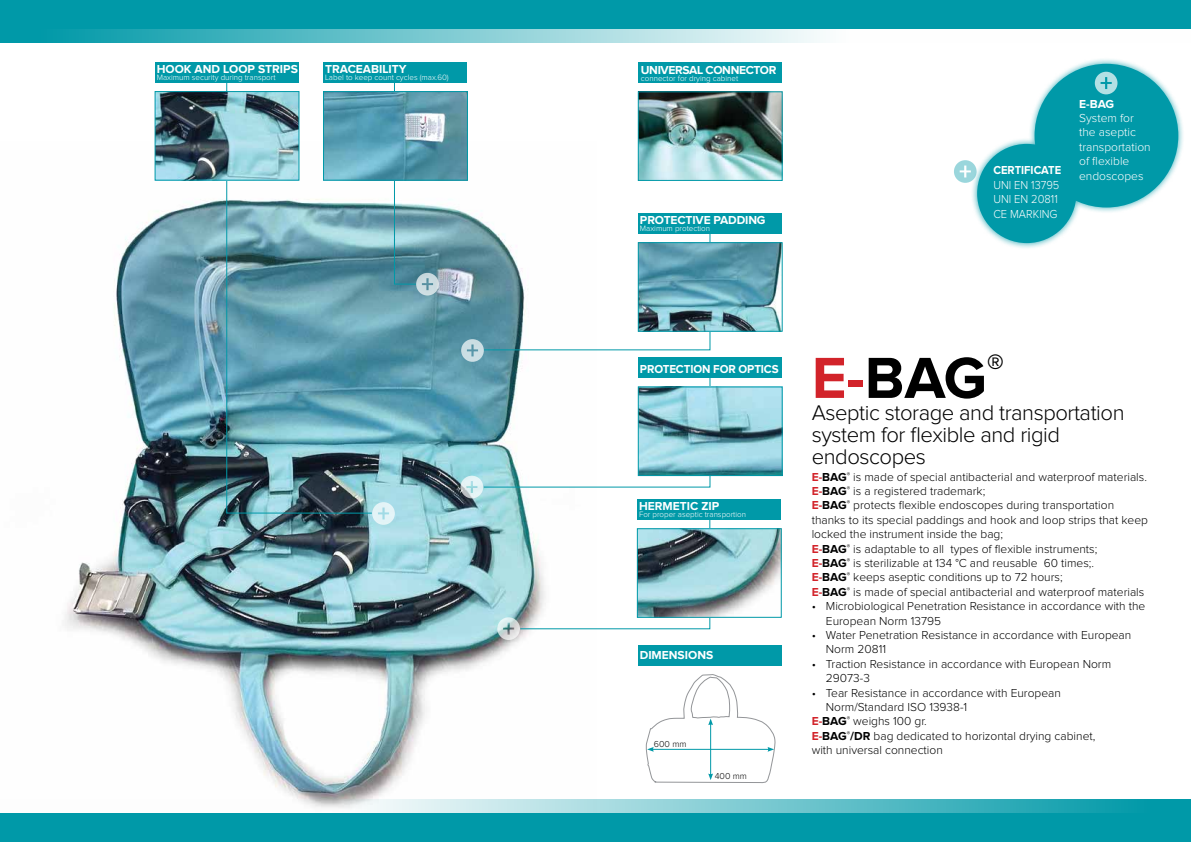
<style>
.page{position:relative;width:1191px;height:842px;background:#fff}
.page>*{position:absolute;margin:0;border:0;box-sizing:border-box;transform-origin:0 0}
.t1{font:700 60px "Proxima Nova";color:#000}
.t2{font:300 22px/22px "Proxima Nova";letter-spacing:-.02em;color:#000}
.t3{font:300 12px/14.4px "Proxima Nova";color:#000}
.t4{font:700 12px "Proxima Nova";letter-spacing:-.01em;color:#fff}
.t5{font:300 12px/14.4px "Proxima Nova";color:#fff}
.t6{font:300 12px/14.4px "Proxima Nova";color:#fff;scale:.93 1}
.t7{font:700 12px "Proxima Nova";letter-spacing:-.01em;color:#fff;scale:.96 1}
.t8{font:700 12px "Proxima Nova";letter-spacing:-.03em;color:#fff}
.t9{font:700 12px "Proxima Nova";letter-spacing:-.01em;color:#fff;scale:.93 1}
.t10{font:300 9px "Proxima Nova";color:#000}
.t11{font:300 8px "Proxima Nova";color:#fff}
.s1{color:#d2232a}
.s2{font-weight:700;color:#d2232a}
.s3{font-weight:700}
</style>
<div class="page">
<img style="left:640px;top:94px;width:140px;height:85px">
<div style="left:638px;top:92px;width:144px;height:89px;border:1px solid #0099a8"></div>
<div style="left:638px;top:645px;width:143px;height:20px;background:#0099a8"></div>
<img style="left:65px;top:142px;width:463px;height:657px">
<svg style="left:0;top:799px;width:1191px;height:43px;background:#33adb9"></svg>
<svg style="left:0;top:0;width:1191px;height:43px;background:#33adb9"></svg>
<div style="left:155px;top:62px;width:144px;height:21px;background:#0099a8"></div>
<svg style="left:394px;top:83px;width:45px;height:213px"></svg>
<svg style="left:460px;top:377px;width:250px;height:121px"></svg>
<div style="left:1028px;top:57px;width:156px;height:157px;background:#0099a8;opacity:.75"></div>
<div style="left:1034px;top:64px;width:144px;height:143px;background:#0099a8;border-radius:50%"></div>
<div style="left:970px;top:137px;width:113px;height:113px;background:#0099a8;opacity:.75"></div>
<div style="left:977px;top:144px;width:99px;height:99px;background:#0099a8;border-radius:50%"></div>
<svg style="left:1094px;top:72px;width:23px;height:22px"></svg>
<svg style="left:954px;top:160px;width:22px;height:23px"></svg>
<svg style="left:372px;top:502px;width:23px;height:23px"></svg>
<img style="left:372px;top:93px;width:94px;height:85px">
<div style="left:323px;top:91px;width:145px;height:89px;border:1px solid #0099a8"></div>
<div style="left:323px;top:62px;width:144px;height:21px;background:#0099a8"></div>
<img style="left:640px;top:389px;width:140px;height:85px">
<div style="left:638px;top:387px;width:144px;height:89px;border:1px solid #0099a8"></div>
<div style="left:638px;top:62px;width:144px;height:21px;background:#0099a8"></div>
<div style="left:638px;top:358px;width:144px;height:20px;background:#0099a8"></div>
<div style="left:638px;top:213px;width:144px;height:21px;background:#0099a8"></div>
<img style="left:226px;top:83px;width:146px;height:431px">
<img style="left:157px;top:93px;width:140px;height:85px">
<div style="left:155px;top:91px;width:144px;height:89px;border:1px solid #0099a8"></div>
<svg style="left:646px;top:674px;width:129px;height:109px"></svg>
<img style="left:710px;top:530px;width:69px;height:85px">
<div style="left:637px;top:528px;width:144px;height:89px;border:1px solid #0099a8"></div>
<div style="left:637px;top:499px;width:144px;height:21px;background:#0099a8"></div>
<svg style="left:497px;top:518px;width:213px;height:122px"></svg>
<svg style="left:461px;top:233px;width:249px;height:129px"></svg>
<img style="left:640px;top:244px;width:140px;height:85px">
<div style="left:638px;top:242px;width:144px;height:89px;border:1px solid #0099a8"></div>
<p class="t4" style="left:157px;top:63px;width:143px">HOOK AND LOOP STRIPS</p>
<p class="t11" style="left:157px;top:73px;width:120px">Maximum security during transport</p>
<p class="t4" style="left:325px;top:63px;width:83px">TRACEABILITY</p>
<p class="t11" style="left:325px;top:73px;width:125px">Label to keep count cycles (max.60)</p>
<p class="t8" style="left:641px;top:65px;width:137px">UNIVERSAL CONNEcTOR</p>
<p class="t11" style="left:641px;top:75px;width:99px">connector for drying cabinet</p>
<p class="t4" style="left:640px;top:215px;width:127px">PROTECTIVE PADDING</p>
<p class="t11" style="left:640px;top:225px;width:72px">Maximum protection</p>
<p class="t9" style="left:993px;top:165px;width:74px">CERTIFICATE</p>
<p class="t6" style="left:993px;top:178px;width:72px">UNI EN 13795<br>UNI EN 20811<br>CE MARKING</p>
<p class="t4" style="left:1079px;top:98px;width:36px">E-BAG</p>
<p class="t5" style="left:1079px;top:111px;width:73px">System for the aseptic transportation of flexible endoscopes</p>
<p class="t7" style="left:640px;top:363px;width:146px">PROTECTION FOR OPTICS</p>
<p class="t4" style="left:639px;top:501px;width:82px">HERMETIC ZIP</p>
<p class="t11" style="left:639px;top:511px;width:109px">For proper aseptic transportion</p>
<p class="t4" style="left:639px;top:650px;width:75px">DIMENSIONS</p>
<p class="t10" style="left:654px;top:740px;width:34px">600 mm</p>
<p class="t10" style="left:715px;top:772px;width:34px">400 mm</p>
<h1 class="t1" style="left:811px;top:350px;width:194px"><span class="s1">E-</span>BAG<sup>®</sup></h1>
<h2 class="t2" style="left:811px;top:403px;width:314px">Aseptic storage and transportation system for flexible and rigid endoscopes</h2>
<p class="t3" style="left:811px;top:470px;width:338px"><span class="s2">E-</span><span class="s3">BAG</span><sup>®</sup> is made of special antibacterial and waterproof materials.<br><span class="s2">E-</span><span class="s3">BAG</span><sup>®</sup> is a registered trademark;<br><span class="s2">E-</span><span class="s3">BAG</span><sup>®</sup> protects flexible endoscopes during transportation thanks to its special paddings and hook and loop strips that keep locked the instrument inside the bag;<br><span class="s2">E-</span><span class="s3">BAG</span><sup>®</sup> is adaptable to all types of flexible instruments;<br><span class="s2">E-</span><span class="s3">BAG</span><sup>®</sup> is sterilizable at 134 °C and reusable 60 times;.<br><span class="s2">E-</span><span class="s3">BAG</span><sup>®</sup> keeps aseptic conditions up to 72 hours;<br><span class="s2">E-</span><span class="s3">BAG</span><sup>®</sup> is made of special antibacterial and waterproof materials</p>
<p class="t3" style="left:826px;top:600px;width:321px;text-indent:-14px">• Microbiological Penetration Resistance in accordance with the<br>European Norm 13795</p>
<p class="t3" style="left:826px;top:628px;width:307px;text-indent:-14px">• Water Penetration Resistance in accordance with European<br>Norm 20811</p>
<p class="t3" style="left:826px;top:657px;width:287px;text-indent:-14px">• Traction Resistance in accordance with European Norm<br>29073-3</p>
<p class="t3" style="left:811px;top:686px;width:251px">• Tear Resistance in accordance with European</p>
<p class="t3" style="left:826px;top:700px;width:143px">Norm/Standard ISO 13938-1</p>
<p class="t3" style="left:811px;top:715px;width:117px"><span class="s2">E-</span><span class="s3">BAG</span><sup>®</sup> weighs 100 gr.</p>
<p class="t3" style="left:811px;top:729px;width:285px"><span class="s2">E-</span><span class="s3">BAG</span><sup>®</sup><span class="s3">/DR</span> bag dedicated to horizontal drying cabinet,</p>
<p class="t3" style="left:811px;top:744px;width:133px">with universal connection</p>
</div>
